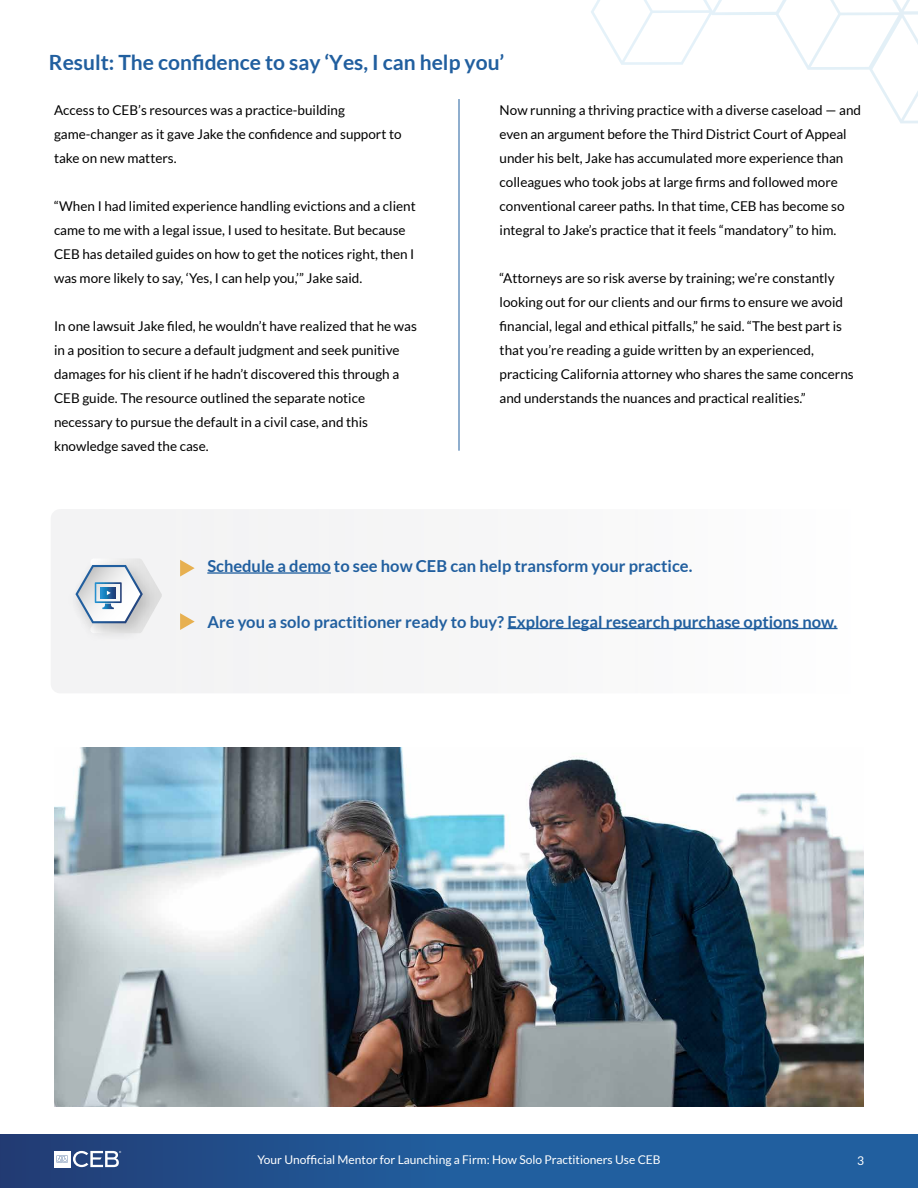
<style>
.page{position:relative;width:918px;height:1188px;background:#fff}
.page>*{position:absolute;margin:0;border:0;box-sizing:border-box;transform-origin:0 0}
.t1{font:700 21px "Lato";color:#215f9f}
.t2{font:700 16.5px "Lato";color:#215f9f}
.t3{font:13.5px/24px "Lato";color:#000}
.t4{font:12px "Lato";color:#fff}
</style>
<div class="page">
<svg style="left:594px;top:0;width:324px;height:124px"></svg>
<div style="left:0;top:1134px;width:918px;height:54px;background:linear-gradient(to right,#22447e,#2168aa)"></div>
<svg style="left:54px;top:1151px;width:3px;height:16px"></svg>
<svg style="left:57px;top:1151px;width:64px;height:16px"></svg>
<img style="left:54px;top:748px;width:810px;height:359px">
<hr style="left:459px;top:99px;width:1px;height:352px;background:#215f9f">
<div style="left:51px;top:509px;width:787px;height:184px;background:#f6f6f7"></div>
<div style="left:61px;top:552px;width:105px;height:96px;background:#f3f3f4"></div>
<svg style="left:75px;top:558px;width:87px;height:75px"></svg>
<hr style="left:207px;top:572px;width:124px;height:2px;background:#215f9f">
<hr style="left:508px;top:628px;width:330px;height:1px;background:#215f9f">
<svg style="left:180px;top:560px;width:15px;height:17px"></svg>
<svg style="left:180px;top:613px;width:15px;height:17px"></svg>
<h1 class="t1" style="left:49px;top:50px;width:457px">Result: The confidence to say ‘Yes, I can help you’</h1>
<p class="t3" style="left:54px;top:98px;width:349px">Access to CEB’s resources was a practice-building game-changer as it gave Jake the confidence and support to take on new matters.</p>
<p class="t3" style="left:54px;top:194px;width:363px">“When I had limited experience handling evictions and a client came to me with a legal issue, I used to hesitate. But because CEB has detailed guides on how to get the notices right, then I was more likely to say, ‘Yes, I can help you,’” Jake said.</p>
<p class="t3" style="left:54px;top:314px;width:364px">In one lawsuit Jake filed, he wouldn’t have realized that he was in a position to secure a default judgment and seek punitive damages for his client if he hadn’t discovered this through a CEB guide. The resource outlined the separate notice necessary to pursue the default in a civil case, and this knowledge saved the case.</p>
<p class="t3" style="left:500px;top:98px;width:363px">Now running a thriving practice with a diverse caseload — and even an argument before the Third District Court of Appeal under his belt, Jake has accumulated more experience than colleagues who took jobs at large firms and followed more conventional career paths. In that time, CEB has become so integral to Jake’s practice that it feels “mandatory” to him.</p>
<p class="t3" style="left:500px;top:266px;width:356px">“Attorneys are so risk averse by training; we’re constantly looking out for our clients and our firms to ensure we avoid financial, legal and ethical pitfalls,” he said. “The best part is that you’re reading a guide written by an experienced, practicing California attorney who shares the same concerns and understands the nuances and practical realities.”</p>
<p class="t2" style="left:207px;top:557px;width:487px">Schedule a demo to see how CEB can help transform your practice.</p>
<p class="t2" style="left:207px;top:612px;width:631px">Are you a solo practitioner ready to buy? Explore legal research purchase options now.</p>
<p class="t4" style="left:257px;top:1153px;width:405px">Your Unofficial Mentor for Launching a Firm: How Solo Practitioners Use CEB</p>
<p class="t4" style="left:857px;top:1154px;width:8px">3</p>
</div>
